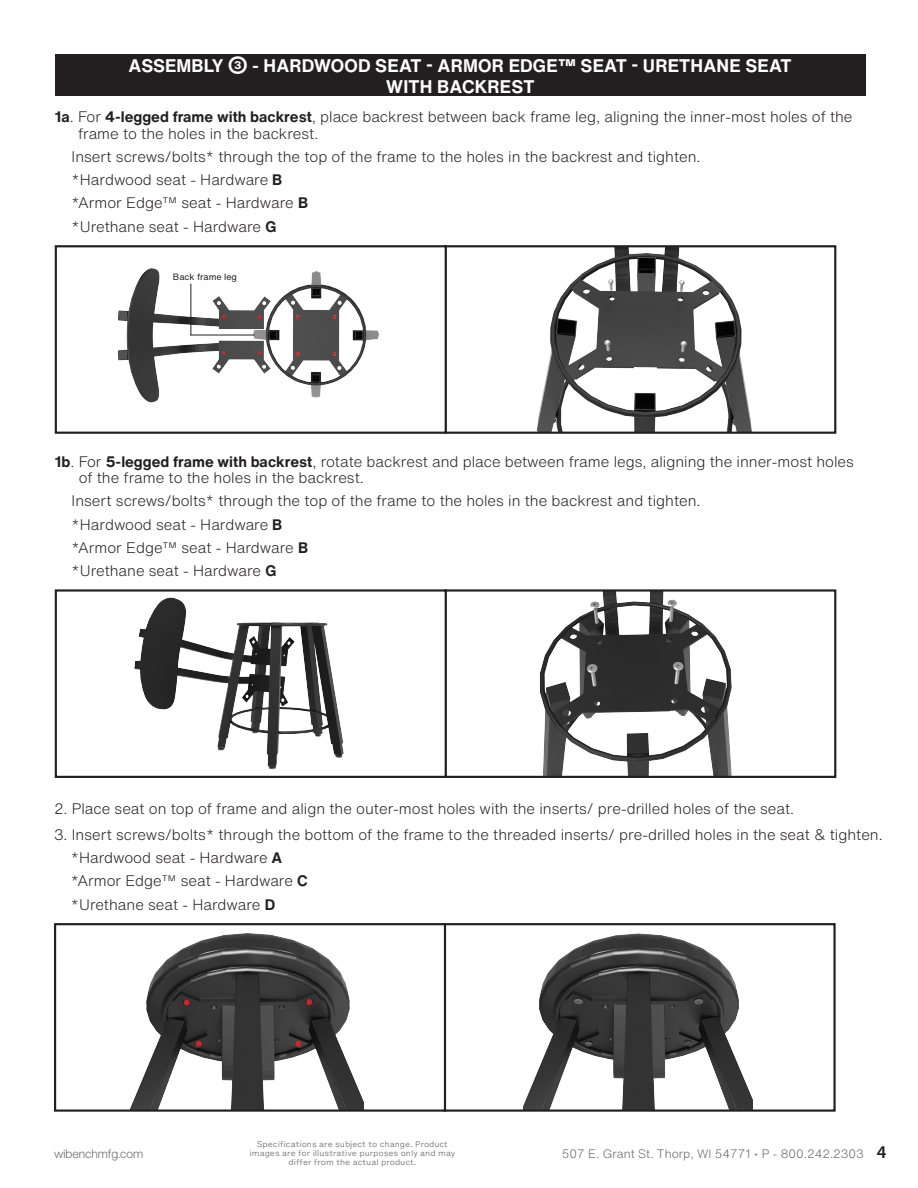
<style>
.page{position:relative;width:918px;height:1188px;background:#fff}
.page>*{position:absolute;margin:0;border:0;box-sizing:border-box;transform-origin:0 0}
.t1{font:700 18px "Helvetica Now Text";letter-spacing:.01em;color:#fff}
.Head{font:300 15px/16.5px "Helvetica Now Text";color:#231f20}
.t2{font:300 12px "Helvetica Now Text";color:#636366}
.t3{font:300 12px "Helvetica Now Display";color:#636366}
.t4{font:9px "Helvetica Now Text";color:#231f20}
.t5{font:300 7.5px/9px "Helvetica Now Micro";color:#636366;text-align:center}
.s1{font-weight:700}
.s2{font-family:"Myriad Pro";font-weight:600;font-size:18px;color:#231f20}
</style>
<div class="page">
<img style="left:536px;top:248px;width:216px;height:183px">
<div style="left:444px;top:245px;width:392px;height:189px;border:2px solid #231f20"></div>
<svg style="left:117px;top:268px;width:262px;height:135px"></svg>
<div style="left:55px;top:245px;width:392px;height:189px;border:2px solid #231f20"></div>
<svg style="left:296px;top:315px;width:3px;height:4px"></svg>
<svg style="left:332px;top:315px;width:4px;height:4px"></svg>
<svg style="left:295px;top:352px;width:4px;height:3px"></svg>
<svg style="left:332px;top:352px;width:4px;height:3px"></svg>
<svg style="left:222px;top:315px;width:4px;height:4px"></svg>
<svg style="left:258px;top:315px;width:3px;height:4px"></svg>
<svg style="left:222px;top:351px;width:4px;height:4px"></svg>
<svg style="left:258px;top:351px;width:3px;height:4px"></svg>
<hr style="left:191px;top:284px;width:1px;height:51px;background:#231f20">
<hr style="left:191px;top:335px;width:64px;height:1px;background:#231f20">
<div style="left:55px;top:54px;width:811px;height:42px;background:#231f20"></div>
<img style="left:523px;top:933px;width:229px;height:176px">
<div style="left:444px;top:923px;width:392px;height:189px;border:2px solid #231f20"></div>
<img style="left:131px;top:933px;width:233px;height:176px">
<div style="left:54px;top:923px;width:392px;height:189px;border:2px solid #231f20"></div>
<svg style="left:184px;top:1000px;width:6px;height:5px"></svg>
<svg style="left:306px;top:999px;width:6px;height:6px"></svg>
<svg style="left:295px;top:1041px;width:6px;height:6px"></svg>
<svg style="left:196px;top:1041px;width:6px;height:6px"></svg>
<img style="left:539px;top:592px;width:193px;height:183px">
<div style="left:444px;top:589px;width:392px;height:189px;border:2px solid #231f20"></div>
<img style="left:134px;top:597px;width:210px;height:173px">
<div style="left:55px;top:589px;width:392px;height:189px;border:2px solid #231f20"></div>
<p class="t1" style="left:128px;top:52px;width:665px">ASSEMBLY ③ - HARDWOOD SEAT - ARMOR EDGE™ SEAT - URETHANE SEAT</p>
<p class="t1" style="left:386px;top:74px;width:150px">WITH BACKREST</p>
<p class="Head" style="left:78px;top:108px;width:776px;text-indent:-23px"><span class="s1">1a</span>. For <span class="s1">4-legged frame with backrest</span>, place backrest between back frame leg, aligning the inner-most holes of the frame to the holes in the backrest.</p>
<p class="Head" style="left:72px;top:148px;width:630px">Insert screws/bolts* through the top of the frame to the holes in the backrest and tighten.</p>
<p class="Head" style="left:72px;top:171px;width:212px">*Hardwood seat - Hardware <span class="s1">B</span></p>
<p class="Head" style="left:72px;top:194px;width:238px">*Armor Edge™ seat - Hardware <span class="s1">B</span></p>
<p class="Head" style="left:72px;top:218px;width:206px">*Urethane seat - Hardware <span class="s1">G</span></p>
<p class="t4" style="left:173px;top:270px;width:66px">Back frame leg</p>
<p class="Head" style="left:79px;top:452px;width:777px;text-indent:-24px"><span class="s1">1b</span>. For <span class="s1">5-legged frame with backrest</span>, rotate backrest and place between frame legs, aligning the inner-most holes of the frame to the holes in the backrest.</p>
<p class="Head" style="left:72px;top:492px;width:630px">Insert screws/bolts* through the top of the frame to the holes in the backrest and tighten.</p>
<p class="Head" style="left:72px;top:515px;width:212px">*Hardwood seat - Hardware <span class="s1">B</span></p>
<p class="Head" style="left:72px;top:539px;width:238px">*Armor Edge™ seat - Hardware <span class="s1">B</span></p>
<p class="Head" style="left:72px;top:562px;width:206px">*Urethane seat - Hardware <span class="s1">G</span></p>
<p class="Head" style="left:54px;top:799px;width:742px">2. Place seat on top of frame and align the outer-most holes with the inserts/ pre-drilled holes of the seat.</p>
<p class="Head" style="left:54px;top:826px;width:830px">3. Insert screws/bolts* through the bottom of the frame to the threaded inserts/ pre-drilled holes in the seat &amp; tighten.</p>
<p class="Head" style="left:71px;top:849px;width:213px">*Hardwood seat - Hardware <span class="s1">A</span></p>
<p class="Head" style="left:71px;top:872px;width:238px">*Armor Edge™ seat - Hardware <span class="s1">C</span></p>
<p class="Head" style="left:71px;top:895px;width:206px">*Urethane seat - Hardware <span class="s1">D</span></p>
<p class="t5" style="left:250px;top:1139px;width:207px">Specifications are subject to change. Product images are for illustrative purposes only and may differ from the actual product.</p>
<p class="t3" style="left:54px;top:1146px;width:91px">wibenchmfg.com</p>
<p class="t2" style="left:562px;top:1145px;width:326px">507 E. Grant St. Thorp, WI 54771 • P - 800.242.2303 <span class="s2">4</span></p>
</div>
